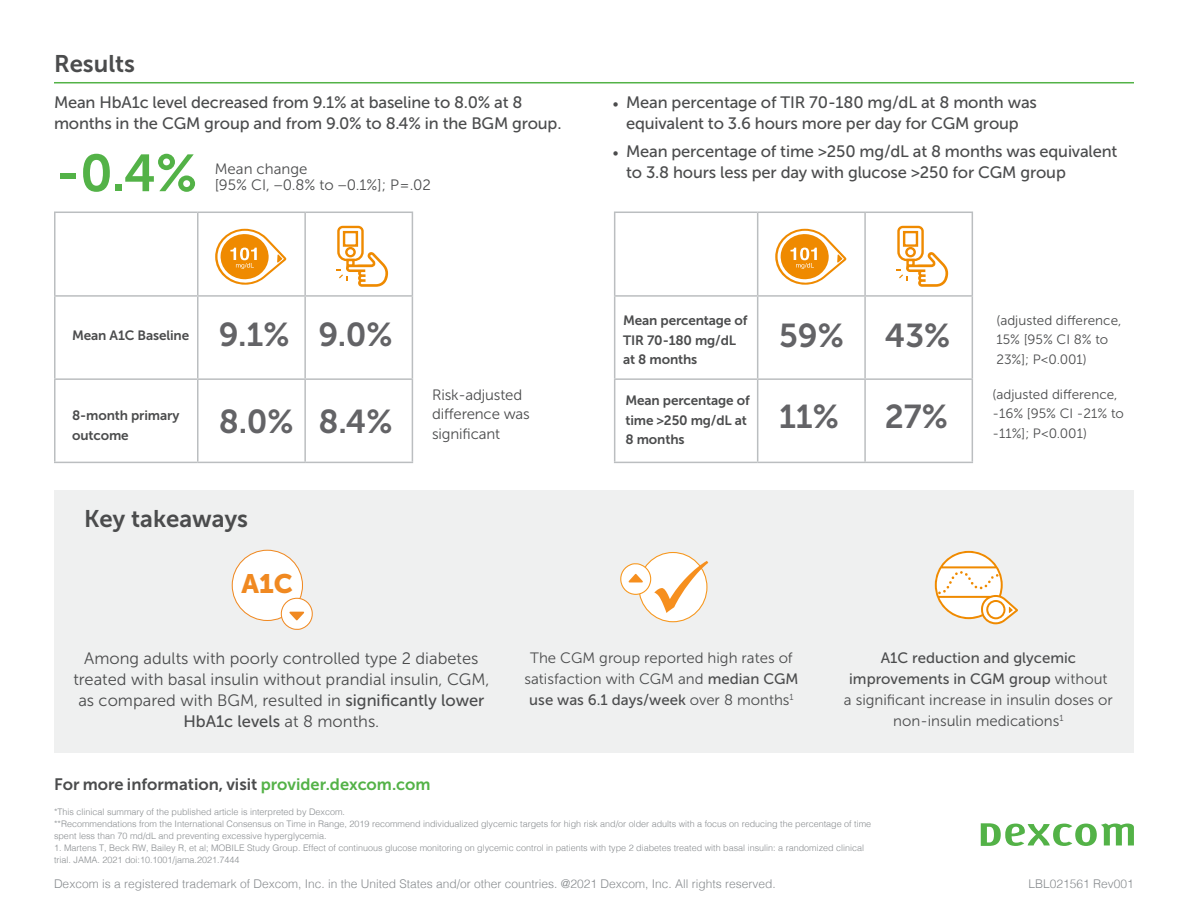
<style>
.page{position:relative;width:1188px;height:918px;background:#fff}
.page>*{position:absolute;margin:0;border:0;box-sizing:border-box;transform-origin:0 0}
.Subhead_2_green{font:51.9px "Museo Sans 700";color:#53b247}
.t1{font:33px "Museo Sans 700";color:#636366}
.t2{font:26.55px "Museo Sans 900";color:#f08921}
.Subhead_1_dark_grey{font:24px "Museo Sans 700";color:#4b4c4d}
.Subhead_1_green_rule{font:24px "Museo Sans 700";color:#4b4c4d}
.t3{font:16.5px/21px "Museo Sans 500";letter-spacing:-.01em;color:#4b4c4d}
.t4{font:16.5px/21px "Museo Sans 300";color:#4b4c4d;text-align:center}
.Subhead_2_grey{font:16.5px "Museo Sans 700";color:#4b4c4d}
.t5{font:15px/21px "Museo Sans 300";color:#4b4c4d;text-align:center}
.t6{font:13.5px/19.5px "Museo Sans 700";letter-spacing:-.01em;color:#4b4c4d}
.t7{font:13.5px/19.5px "Museo Sans 300";color:#4b4c4d}
.copyright_info{font:300 12px "Helvetica";color:#888c8f}
.project_number{font:300 12px "Helvetica";color:#888c8f}
.t8{font:300 9px/12px "Helvetica";color:#888c8f}
.s1{font-family:"Minion Pro"}
.s2{font-family:"Museo Sans 500"}
.s3{color:#53b247}
</style>
<div class="page">
<svg style="left:981px;top:823px;width:153px;height:23px"></svg>
<div style="left:54px;top:490px;width:1080px;height:263px;background:#eff0f0"></div>
<div style="left:232px;top:550px;width:70px;height:70px;background:#fff;border-radius:50%"></div>
<div style="left:232px;top:550px;width:71px;height:71px;border:1px solid #f08921;border-radius:50%"></div>
<svg style="left:280px;top:597px;width:33px;height:33px"></svg>
<div style="left:639px;top:553px;width:68px;height:69px;background:#fff;border-radius:50%"></div>
<svg style="left:620px;top:561px;width:88px;height:52px"></svg>
<hr style="left:54px;top:82px;width:1080px;height:1px;background:#53b247">
<hr style="left:412px;top:380px;width:1px;height:82px;background:#bbbec0">
<hr style="left:305px;top:462px;width:108px;height:1px;background:#bbbec0">
<hr style="left:54px;top:378px;width:144px;height:2px;background:#bbbec0">
<hr style="left:412px;top:297px;width:1px;height:81px;background:#bbbec0">
<hr style="left:198px;top:378px;width:107px;height:2px;background:#bbbec0">
<hr style="left:305px;top:378px;width:108px;height:2px;background:#bbbec0">
<hr style="left:305px;top:212px;width:108px;height:1px;background:#bbbec0">
<hr style="left:412px;top:213px;width:1px;height:82px;background:#bbbec0">
<hr style="left:54px;top:295px;width:144px;height:2px;background:#bbbec0">
<hr style="left:198px;top:295px;width:107px;height:2px;background:#bbbec0">
<hr style="left:305px;top:295px;width:108px;height:2px;background:#bbbec0">
<hr style="left:54px;top:212px;width:144px;height:1px;background:#bbbec0">
<hr style="left:54px;top:213px;width:2px;height:82px;background:#bbbec0">
<hr style="left:54px;top:297px;width:2px;height:81px;background:#bbbec0">
<hr style="left:54px;top:380px;width:2px;height:82px;background:#bbbec0">
<hr style="left:54px;top:462px;width:144px;height:1px;background:#bbbec0">
<hr style="left:197px;top:297px;width:2px;height:81px;background:#bbbec0">
<hr style="left:304px;top:297px;width:2px;height:81px;background:#bbbec0">
<hr style="left:197px;top:380px;width:2px;height:82px;background:#bbbec0">
<hr style="left:304px;top:380px;width:2px;height:82px;background:#bbbec0">
<hr style="left:198px;top:462px;width:107px;height:1px;background:#bbbec0">
<hr style="left:972px;top:380px;width:1px;height:82px;background:#bbbec0">
<hr style="left:865px;top:462px;width:108px;height:1px;background:#bbbec0">
<hr style="left:614px;top:378px;width:144px;height:2px;background:#bbbec0">
<hr style="left:972px;top:297px;width:1px;height:81px;background:#bbbec0">
<hr style="left:758px;top:378px;width:107px;height:2px;background:#bbbec0">
<hr style="left:865px;top:378px;width:108px;height:2px;background:#bbbec0">
<hr style="left:865px;top:212px;width:108px;height:1px;background:#bbbec0">
<hr style="left:972px;top:213px;width:1px;height:82px;background:#bbbec0">
<hr style="left:614px;top:295px;width:144px;height:2px;background:#bbbec0">
<hr style="left:758px;top:295px;width:107px;height:2px;background:#bbbec0">
<hr style="left:865px;top:295px;width:108px;height:2px;background:#bbbec0">
<hr style="left:614px;top:212px;width:144px;height:1px;background:#bbbec0">
<hr style="left:614px;top:213px;width:1px;height:82px;background:#bbbec0">
<hr style="left:614px;top:297px;width:1px;height:81px;background:#bbbec0">
<hr style="left:614px;top:380px;width:1px;height:82px;background:#bbbec0">
<hr style="left:614px;top:462px;width:144px;height:1px;background:#bbbec0">
<hr style="left:757px;top:297px;width:1px;height:81px;background:#bbbec0">
<hr style="left:864px;top:297px;width:2px;height:81px;background:#bbbec0">
<hr style="left:757px;top:380px;width:1px;height:82px;background:#bbbec0">
<hr style="left:864px;top:380px;width:2px;height:82px;background:#bbbec0">
<hr style="left:758px;top:462px;width:107px;height:1px;background:#bbbec0">
<svg style="left:615px;top:212px;width:357px;height:84px"></svg>
<svg style="left:55px;top:212px;width:357px;height:84px"></svg>
<svg style="left:935px;top:551px;width:83px;height:73px"></svg>
<p class="Subhead_1_green_rule" style="left:54px;top:50px;width:83px">Results</p>
<p class="t3" style="left:54px;top:92px;width:509px">Mean HbA1c level decreased from 9.1% at baseline to 8.0% at 8 months in the CGM group and from 9.0% to 8.4% in the BGM group.</p>
<p class="t3" style="left:613px;top:92px;width:426px;text-align:center"><span class="s1">•</span> Mean percentage of TIR 70-180 mg/dL at 8 month was equivalent to 3.6 hours more per day for CGM group</p>
<p class="t3" style="left:626px;top:141px;width:493px;text-indent:-14px"><span class="s1">•</span> Mean percentage of time &gt;250 mg/dL at 8 months was equivalent to 3.8 hours less per day with glucose &gt;250 for CGM group</p>
<p class="Subhead_2_green" style="left:56px;top:144px;width:142px">-0.4%</p>
<p class="t5" style="left:215px;top:158px;width:94px">Mean change</p>
<p class="t5" style="left:215px;top:175px;width:218px">[95% CI, −0.8% to −0.1%]; P = .02</p>
<p class="t6" style="left:72px;top:326px;width:119px">Mean A1C Baseline</p>
<p class="t6" style="left:72px;top:406px;width:109px">8-month primary outcome</p>
<p class="t6" style="left:623px;top:311px;width:126px">Mean percentage of<br>TIR 70-180 mg/dL at 8 months</p>
<p class="t1" style="left:219px;top:316px;width:72px">9.1%</p>
<p class="t1" style="left:779px;top:317px;width:66px">59%</p>
<p class="t1" style="left:319px;top:316px;width:76px">9.0%</p>
<p class="t1" style="left:885px;top:317px;width:67px">43%</p>
<p class="t7" style="left:996px;top:310px;width:127px">(adjusted difference,<br>15% [95% CI 8% to<br>23%]; P&lt;0.001)</p>
<p class="t5" style="left:432px;top:385px;width:99px;line-height:19.5px;text-align:left">Risk-adjusted difference was significant</p>
<p class="t7" style="left:993px;top:384px;width:133px">(adjusted difference, -16% [95% CI -21% to -11%]; P&lt;0.001)</p>
<p class="t6" style="left:626px;top:391px;width:126px">Mean percentage of time &gt;250 mg/dL at<br>8 months</p>
<p class="t1" style="left:219px;top:403px;width:76px">8.0%</p>
<p class="t1" style="left:779px;top:399px;width:61px">11%</p>
<p class="t1" style="left:319px;top:403px;width:76px">8.4%</p>
<p class="t1" style="left:885px;top:399px;width:65px">27%</p>
<p class="Subhead_1_dark_grey" style="left:84px;top:506px;width:165px">Key takeaways</p>
<h3 class="t2" style="left:241px;top:569px;width:53px">A1C</h3>
<p class="t4" style="left:73px;top:648px;width:418px">Among adults with poorly controlled type 2 diabetes treated with basal insulin without prandial insulin, CGM, as compared with BGM, resulted in <span class="s2">significantly lower HbA1c levels</span> at 8 months.</p>
<p class="t5" style="left:525px;top:647px;width:275px">The CGM group reported high rates of satisfaction with CGM and <span class="s2">median CGM use was 6.1 days/week</span> over 8 months<sup>1</sup></p>
<p class="Subhead_2_grey" style="left:54px;top:776px;width:378px">For more information, visit <span class="s3">provider.dexcom.com</span></p>
<p class="t5" style="left:844px;top:647px;width:271px"><span class="s2">A1C reduction and glycemic improvements in CGM group</span> without a significant increase in insulin doses or non-insulin medications<sup>1</sup></p>
<p class="t8" style="left:54px;top:805px;width:293px">*This clinical summary of the published article is interpreted by Dexcom.</p>
<p class="t8" style="left:54px;top:817px;width:819px">**Recommendations from the International Consensus on Time in Range, 2019 recommend individualized glycemic targets for high risk and/or older adults with a focus on reducing the percentage of time spent less than 70 md/dL and preventing excessive hyperglycemia.</p>
<p class="t8" style="left:54px;top:841px;width:812px">1. Martens T, Beck RW, Bailey R, et al; MOBILE Study Group. Effect of continuous glucose monitoring on glycemic control in patients with type 2 diabetes treated with basal insulin: a randomized clinical trial. JAMA. 2021 doi:10.1001/jama.2021.7444</p>
<p class="copyright_info" style="left:54px;top:873px;width:723px">Dexcom is a registered trademark of Dexcom, Inc. in the United States and/or other countries. @2021 Dexcom, Inc. All rights reserved.</p>
<p class="project_number" style="left:1029px;top:873px;width:107px">LBL021561 Rev001</p>
</div>
